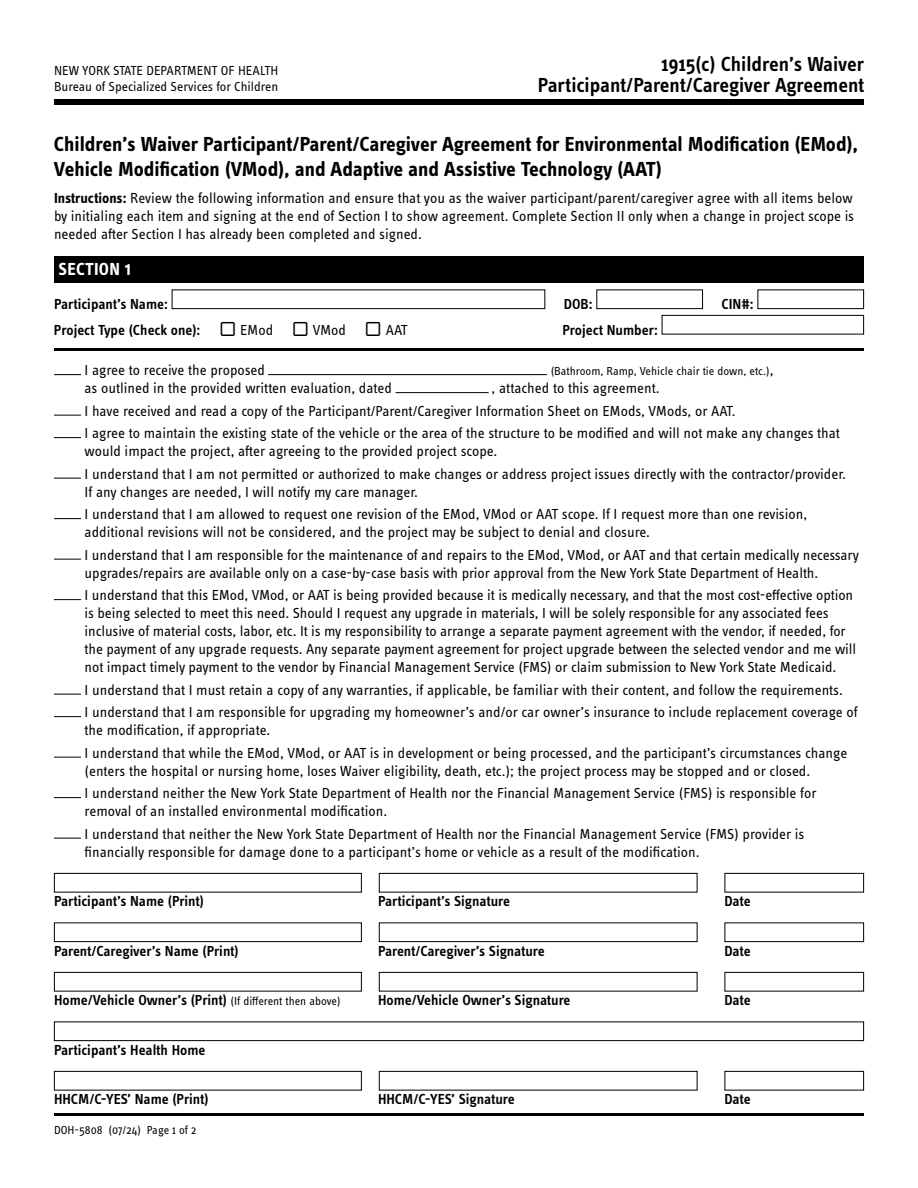
<style>
.page{position:relative;width:918px;height:1188px;background:#fff}
.page>*{position:absolute;margin:0;border:0;box-sizing:border-box;transform-origin:0 0}
.t1{font:700 21px/25.2px "Info Text Pro";color:#000}
.t2{font:600 21px "Info Text Pro";letter-spacing:-.005em;color:#000}
.t3{font:700 18px "Info Text Pro";letter-spacing:.01em;color:#fff}
.t4{font:15px/18px "Info Text Pro";letter-spacing:-.005em;color:#000}
.t5{font:600 15px "Info Text Pro";color:#000}
.t6{font:13.5px/16.5px "Info Text Pro";color:#000}
.t7{font:12px "Info Text Pro";color:#000}
.s1{font-weight:700}
.s2{font-weight:400;font-size:21px}
.s3{font-weight:400}
.s4{font-size:15px}
.s5{font-weight:400;font-size:12px}
</style>
<div class="page">
<svg style="left:724px;top:873px;width:140px;height:218px"></svg>
<svg style="left:54px;top:838px;width:27px;height:1px"></svg>
<svg style="left:54px;top:797px;width:27px;height:1px"></svg>
<svg style="left:54px;top:757px;width:27px;height:1px"></svg>
<svg style="left:54px;top:716px;width:27px;height:1px"></svg>
<svg style="left:54px;top:694px;width:27px;height:1px"></svg>
<svg style="left:54px;top:599px;width:27px;height:1px"></svg>
<svg style="left:54px;top:559px;width:27px;height:1px"></svg>
<svg style="left:54px;top:518px;width:27px;height:1px"></svg>
<svg style="left:54px;top:478px;width:27px;height:1px"></svg>
<svg style="left:54px;top:437px;width:27px;height:1px"></svg>
<svg style="left:54px;top:415px;width:27px;height:1px"></svg>
<hr style="left:396px;top:392px;width:93px;height:1px;background:#000">
<hr style="left:268px;top:374px;width:279px;height:1px;background:#000">
<svg style="left:54px;top:374px;width:27px;height:1px"></svg>
<svg style="left:596px;top:289px;width:268px;height:46px"></svg>
<hr style="left:54px;top:348px;width:810px;height:3px;background:#000">
<hr style="left:54px;top:1113px;width:810px;height:3px;background:#000">
<div style="left:54px;top:99px;width:810px;height:6px;background:#000"></div>
<div style="left:54px;top:256px;width:810px;height:27px;background:#000"></div>
<div style="left:172px;top:290px;width:373px;height:19px;border:1px solid #000"></div>
<svg style="left:54px;top:873px;width:644px;height:20px"></svg>
<svg style="left:54px;top:922px;width:644px;height:20px"></svg>
<svg style="left:54px;top:972px;width:644px;height:20px"></svg>
<div style="left:54px;top:1022px;width:810px;height:19px;border:1px solid #000"></div>
<svg style="left:54px;top:1071px;width:644px;height:20px"></svg>
<h3 class="t2" style="left:661px;top:51px;width:204px">1915(c) Children’s Waiver</h3>
<p class="t6" style="left:54px;top:62px;width:226px">NEW YORK STATE DEPARTMENT OF HEALTH<br>Bureau of Specialized Services for Children</p>
<p class="t2" style="left:538px;top:72px;width:328px">Participant/Parent/Caregiver Agreement</p>
<h3 class="t1" style="left:54px;top:131px;width:805px">Children’s Waiver Participant/Parent/Caregiver Agreement for Environmental Modifcation (EMod),<br>Vehicle Modifcation (VMod), and Adaptive and Assistive Technology (AAT)</h3>
<p class="t4" style="left:54px;top:189px;width:802px;text-align:justify"><span class="s1">Instructions:</span> Review the following information and ensure that you as the waiver participant/parent/caregiver agree with all items below by initialing each item and signing at the end of Section I to show agreement. Complete Section II only when a change in project scope is needed afer Section I has already been completed and signed.</p>
<p class="t3" style="left:59px;top:258px;width:74px">SECTION 1</p>
<p class="t5" style="left:54px;top:295px;width:115px">Participant’s Name:</p>
<p class="t5" style="left:564px;top:295px;width:30px">DOB:</p>
<p class="t5" style="left:721px;top:295px;width:34px">CIN#:</p>
<p class="t5" style="left:54px;top:321px;width:355px">Project Type (Check one): <span class="s2">▫</span> <span class="s3">EMod</span> <span class="s2">▫</span> <span class="s3">VMod</span> <span class="s2">▫</span> <span class="s3">AAT</span></p>
<p class="t5" style="left:562px;top:321px;width:97px">Project Number:</p>
<p class="t4" style="left:85px;top:361px;width:182px">I agree to receive the proposed</p>
<p class="t7" style="left:551px;top:364px;width:224px">(Bathroom, Ramp, Vehicle chair tie down, etc.)<span class="s4">,</span></p>
<p class="t4" style="left:85px;top:379px;width:309px">as outlined in the provided written evaluation, dated</p>
<p class="t4" style="left:85px;top:376px;width:757px;line-height:22.5px;text-indent:407px">, attached to this agreement.<br>I have received and read a copy of the Participant/Parent/Caregiver Information Sheet on EMods, VMods, or AAT.<br>I agree to maintain the existing state of the vehicle or the area of the structure to be modifed and will not make any changes that</p>
<p class="t4" style="left:85px;top:442px;width:414px">would impact the project, afer agreeing to the provided project scope.</p>
<p class="t4" style="left:85px;top:464px;width:763px">I understand that I am not permitted or authorized to make changes or address project issues directly with the contractor/provider.<br>If any changes are needed, I will notify my care manager.</p>
<p class="t4" style="left:85px;top:505px;width:724px">I understand that I am allowed to request one revision of the EMod, VMod or AAT scope. If I request more than one revision,</p>
<p class="t4" style="left:85px;top:523px;width:567px">additional revisions will not be considered, and the project may be subject to denial and closure.</p>
<p class="t4" style="left:85px;top:545px;width:776px">I understand that I am responsible for the maintenance of and repairs to the EMod, VMod, or AAT and that certain medically necessary upgrades/repairs are available only on a case-by-case basis with prior approval from the New York State Department of Health.</p>
<p class="t4" style="left:85px;top:586px;width:770px">I understand that this EMod, VMod, or AAT is being provided because it is medically necessary, and that the most cost-efective option</p>
<p class="t4" style="left:85px;top:604px;width:773px">is being selected to meet this need. Should I request any upgrade in materials, I will be solely responsible for any associated fees inclusive of material costs, labor, etc. It is my responsibility to arrange a separate payment agreement with the vendor, if needed, for the payment of any upgrade requests. Any separate payment agreement for project upgrade between the selected vendor and me will not impact timely payment to the vendor by Financial Management Service (FMS) or claim submission to New York State Medicaid.</p>
<p class="t4" style="left:85px;top:680px;width:760px">I understand that I must retain a copy of any warranties, if applicable, be familiar with their content, and follow the requirements.</p>
<p class="t4" style="left:85px;top:703px;width:775px">I understand that I am responsible for upgrading my homeowner’s and/or car owner’s insurance to include replacement coverage of the modifcation, if appropriate.</p>
<p class="t4" style="left:85px;top:743px;width:764px">I understand that while the EMod, VMod, or AAT is in development or being processed, and the participant’s circumstances change</p>
<p class="t4" style="left:85px;top:761px;width:727px">(enters the hospital or nursing home, loses Waiver eligibility, death, etc.); the project process may be stopped and or closed.</p>
<p class="t4" style="left:85px;top:784px;width:733px">I understand neither the New York State Department of Health nor the Financial Management Service (FMS) is responsible for removal of an installed environmental modifcation.</p>
<p class="t4" style="left:85px;top:824px;width:721px">I understand that neither the New York State Department of Health nor the Financial Management Service (FMS) provider is</p>
<p class="t4" style="left:85px;top:842px;width:617px">fnancially responsible for damage done to a participant’s home or vehicle as a result of the modifcation.</p>
<p class="t5" style="left:54px;top:892px;width:152px">Participant’s Name (Print)</p>
<p class="t5" style="left:378px;top:892px;width:134px">Participant’s Signature</p>
<p class="t5" style="left:724px;top:892px;width:28px">Date</p>
<p class="t5" style="left:54px;top:942px;width:186px">Parent/Caregiver’s Name (Print)</p>
<p class="t5" style="left:378px;top:942px;width:168px">Parent/Caregiver’s Signature</p>
<p class="t5" style="left:724px;top:942px;width:28px">Date</p>
<p class="t5" style="left:54px;top:991px;width:288px">Home/Vehicle Owner’s (Print) <span class="s5">(If diferent then above)</span></p>
<p class="t5" style="left:378px;top:991px;width:194px">Home/Vehicle Owner’s Signature</p>
<p class="t5" style="left:725px;top:991px;width:28px">Date</p>
<p class="t5" style="left:54px;top:1041px;width:153px">Participant’s Health Home</p>
<p class="t5" style="left:54px;top:1090px;width:156px">HHCM/C-YES’ Name (Print)</p>
<p class="t5" style="left:378px;top:1090px;width:138px">HHCM/C-YES’ Signature</p>
<p class="t5" style="left:724px;top:1090px;width:28px">Date</p>
<p class="t7" style="left:54px;top:1123px;width:144px">DOH-5808 (07/24) Page 1 of 2</p>
</div>
